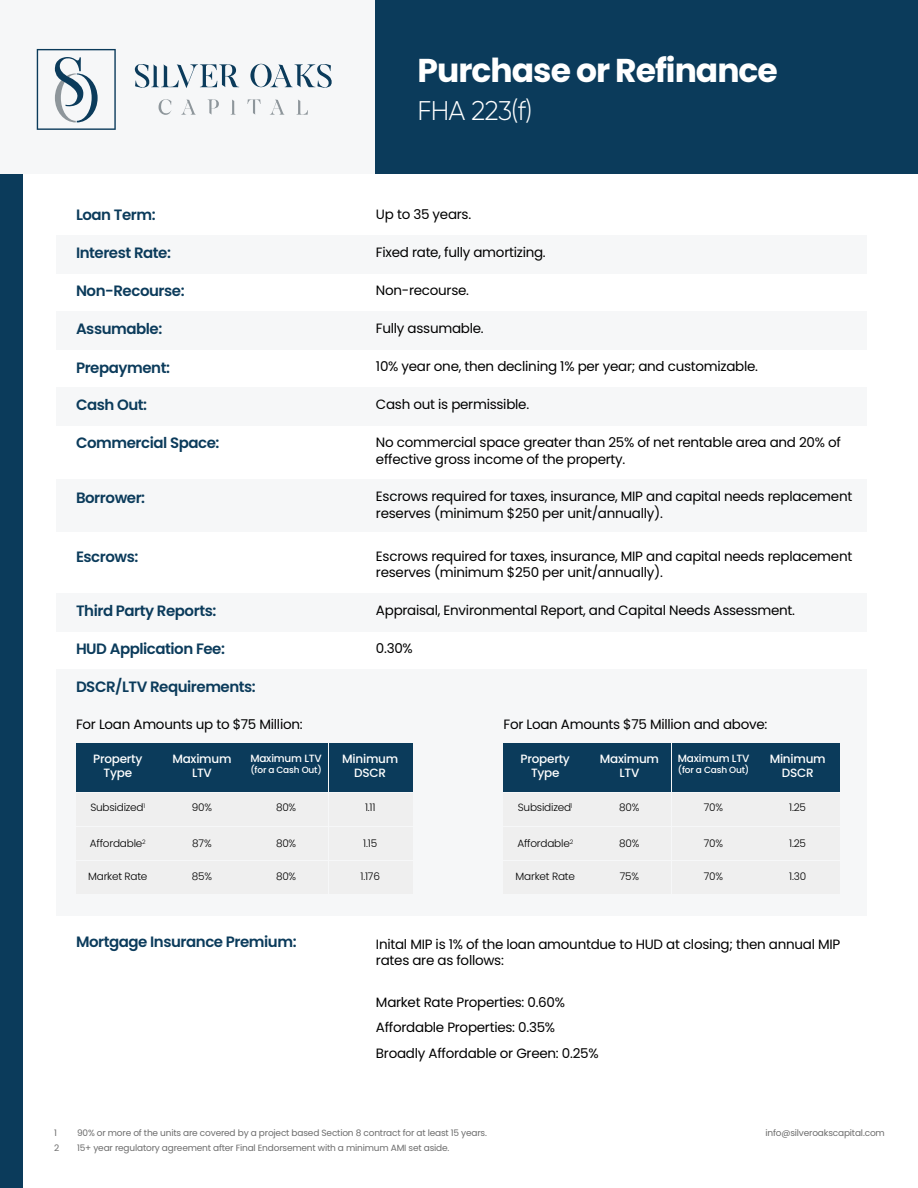
<style>
.page{position:relative;width:918px;height:1188px;background:#fff}
.page>*{position:absolute;margin:0;border:0;box-sizing:border-box;transform-origin:0 0}
.t1{font:700 33px "Poppins";letter-spacing:-.03em;color:#fff}
.t2{font:300 27px "Gilroy";letter-spacing:-.03em;color:#fff}
.t3{font:600 15px "Poppins";letter-spacing:-.03em;color:#0b3b5b}
.t4{font:13.5px/16.2px "Poppins";letter-spacing:-.02em;color:#000}
.t5{font:500 12px/14.4px "Poppins";letter-spacing:-.02em;color:#fff;text-align:center}
.t6{font:300 10.5px "Poppins";letter-spacing:-.02em;color:#000}
.t7{font:500 10.5px "Poppins";letter-spacing:-.02em;color:#fff}
.t8{font:9px/15px "Poppins";letter-spacing:-.02em;color:#6d6d6d}
.t9{font:500 9px "Poppins";letter-spacing:-.02em;color:#fff}
</style>
<div class="page">
<div style="left:0;top:0;width:22px;height:1188px;background:#0b3b5b"></div>
<div style="left:56px;top:235px;width:810px;height:38px;background:#f6f7f8"></div>
<div style="left:0;top:0;width:376px;height:173px;background:#f6f7f8"></div>
<div style="left:376px;top:0;width:542px;height:173px;background:#0b3b5b"></div>
<div style="left:56px;top:312px;width:810px;height:38px;background:#f6f7f8"></div>
<div style="left:56px;top:387px;width:810px;height:39px;background:#f6f7f8"></div>
<div style="left:56px;top:480px;width:810px;height:52px;background:#f6f7f8"></div>
<div style="left:56px;top:593px;width:810px;height:38px;background:#f6f7f8"></div>
<div style="left:56px;top:669px;width:810px;height:247px;background:#f6f7f8"></div>
<div style="left:76px;top:743px;width:83px;height:49px;background:#0b3b5b"></div>
<div style="left:160px;top:743px;width:84px;height:49px;background:#0b3b5b"></div>
<div style="left:245px;top:743px;width:83px;height:49px;background:#0b3b5b"></div>
<div style="left:329px;top:743px;width:83px;height:49px;background:#0b3b5b"></div>
<div style="left:76px;top:793px;width:83px;height:33px;background:#efefef"></div>
<div style="left:160px;top:793px;width:84px;height:33px;background:#efefef"></div>
<div style="left:245px;top:793px;width:83px;height:33px;background:#efefef"></div>
<div style="left:329px;top:793px;width:83px;height:33px;background:#efefef"></div>
<div style="left:76px;top:827px;width:83px;height:33px;background:#efefef"></div>
<div style="left:160px;top:827px;width:84px;height:33px;background:#efefef"></div>
<div style="left:245px;top:827px;width:83px;height:33px;background:#efefef"></div>
<div style="left:329px;top:827px;width:83px;height:33px;background:#efefef"></div>
<div style="left:76px;top:861px;width:83px;height:33px;background:#efefef"></div>
<div style="left:160px;top:861px;width:84px;height:33px;background:#efefef"></div>
<div style="left:245px;top:861px;width:83px;height:33px;background:#efefef"></div>
<div style="left:329px;top:861px;width:83px;height:33px;background:#efefef"></div>
<div style="left:503px;top:743px;width:84px;height:49px;background:#0b3b5b"></div>
<div style="left:588px;top:743px;width:83px;height:49px;background:#0b3b5b"></div>
<div style="left:672px;top:743px;width:83px;height:49px;background:#0b3b5b"></div>
<div style="left:757px;top:743px;width:83px;height:49px;background:#0b3b5b"></div>
<div style="left:503px;top:793px;width:84px;height:33px;background:#efefef"></div>
<div style="left:588px;top:793px;width:83px;height:33px;background:#efefef"></div>
<div style="left:672px;top:793px;width:83px;height:33px;background:#efefef"></div>
<div style="left:757px;top:793px;width:83px;height:33px;background:#efefef"></div>
<div style="left:503px;top:827px;width:84px;height:33px;background:#efefef"></div>
<div style="left:588px;top:827px;width:83px;height:33px;background:#efefef"></div>
<div style="left:672px;top:827px;width:83px;height:33px;background:#efefef"></div>
<div style="left:757px;top:827px;width:83px;height:33px;background:#efefef"></div>
<div style="left:503px;top:861px;width:84px;height:33px;background:#efefef"></div>
<div style="left:588px;top:861px;width:83px;height:33px;background:#efefef"></div>
<div style="left:672px;top:861px;width:83px;height:33px;background:#efefef"></div>
<div style="left:757px;top:861px;width:83px;height:33px;background:#efefef"></div>
<svg style="left:135px;top:64px;width:104px;height:24px"></svg>
<svg style="left:250px;top:63px;width:82px;height:25px"></svg>
<svg style="left:159px;top:99px;width:12px;height:16px"></svg>
<svg style="left:181px;top:99px;width:15px;height:16px"></svg>
<svg style="left:208px;top:99px;width:11px;height:16px"></svg>
<svg style="left:231px;top:99px;width:5px;height:16px"></svg>
<svg style="left:247px;top:99px;width:14px;height:16px"></svg>
<svg style="left:270px;top:99px;width:15px;height:16px"></svg>
<svg style="left:296px;top:99px;width:12px;height:16px"></svg>
<svg style="left:37px;top:49px;width:79px;height:81px"></svg>
<h1 class="t1" style="left:418px;top:52px;width:362px">Purchase or Refinance</h1>
<h2 class="t2" style="left:418px;top:94px;width:116px">FHA 223(f)</h2>
<p class="t3" style="left:76px;top:206px;width:81px">Loan Term:</p>
<p class="t4" style="left:376px;top:206px;width:97px">Up to 35 years.</p>
<p class="t3" style="left:76px;top:244px;width:96px">Interest Rate:</p>
<p class="t4" style="left:376px;top:244px;width:171px">Fixed rate, fully amortizing.</p>
<p class="t3" style="left:76px;top:282px;width:110px">Non-Recourse:</p>
<p class="t4" style="left:376px;top:282px;width:95px">Non-recourse.</p>
<p class="t3" style="left:76px;top:320px;width:88px">Assumable:</p>
<p class="t4" style="left:376px;top:321px;width:109px">Fully assumable.</p>
<p class="t3" style="left:76px;top:359px;width:96px">Prepayment:</p>
<p class="t4" style="left:376px;top:359px;width:384px">10% year one, then declining 1% per year; and customizable.</p>
<p class="t3" style="left:76px;top:396px;width:73px">Cash Out:</p>
<p class="t4" style="left:376px;top:396px;width:155px">Cash out is permissible.</p>
<p class="t3" style="left:76px;top:434px;width:145px">Commercial Space:</p>
<p class="t4" style="left:376px;top:435px;width:466px">No commercial space greater than 25% of net rentable area and 20% of effective gross income of the property.</p>
<p class="t3" style="left:76px;top:489px;width:71px">Borrower:</p>
<p class="t4" style="left:376px;top:489px;width:478px">Escrows required for taxes, insurance, MIP and capital needs replacement reserves (minimum $250 per unit/annually).</p>
<p class="t3" style="left:76px;top:548px;width:64px">Escrows:</p>
<p class="t4" style="left:376px;top:548px;width:478px">Escrows required for taxes, insurance, MIP and capital needs replacement reserves (minimum $250 per unit/annually).</p>
<p class="t3" style="left:76px;top:602px;width:142px">Third Party Reports:</p>
<p class="t4" style="left:376px;top:602px;width:421px">Appraisal, Environmental Report, and Capital Needs Assessment.</p>
<p class="t3" style="left:76px;top:640px;width:151px">HUD Application Fee:</p>
<p class="t3" style="left:76px;top:678px;width:181px">DSCR/LTV Requirements:</p>
<p class="t4" style="left:76px;top:716px;width:228px">For Loan Amounts up to $75 Million:</p>
<p class="t4" style="left:376px;top:640px;width:38px">0.30%</p>
<p class="t5" style="left:93px;top:752px;width:51px">Property<br>Type</p>
<p class="t5" style="left:172px;top:752px;width:61px">Maximum<br>LTV</p>
<p class="t7" style="left:250px;top:752px;width:73px">Maximum LTV</p>
<p class="t9" style="left:250px;top:764px;width:73px">(for a Cash Out)</p>
<p class="t5" style="left:342px;top:752px;width:57px">Minimum<br>DSCR</p>
<p class="t6" style="left:90px;top:802px;width:56px">Subsidized<sup>1</sup></p>
<p class="t6" style="left:192px;top:802px;width:22px">90%</p>
<p class="t6" style="left:276px;top:802px;width:22px">80%</p>
<p class="t6" style="left:365px;top:802px;width:12px">1.11</p>
<p class="t6" style="left:90px;top:838px;width:57px">Affordable<sup>2</sup></p>
<p class="t6" style="left:192px;top:838px;width:21px">87%</p>
<p class="t6" style="left:276px;top:838px;width:22px">80%</p>
<p class="t6" style="left:363px;top:838px;width:15px">1.15</p>
<p class="t6" style="left:88px;top:870px;width:61px">Market Rate</p>
<p class="t6" style="left:192px;top:870px;width:22px">85%</p>
<p class="t6" style="left:276px;top:870px;width:22px">80%</p>
<p class="t6" style="left:361px;top:870px;width:21px">1.176</p>
<p class="t4" style="left:503px;top:716px;width:266px">For Loan Amounts $75 Million and above:</p>
<p class="t5" style="left:521px;top:752px;width:51px">Property<br>Type</p>
<p class="t5" style="left:600px;top:752px;width:61px">Maximum<br>LTV</p>
<p class="t7" style="left:678px;top:752px;width:73px">Maximum LTV</p>
<p class="t9" style="left:678px;top:764px;width:73px">(for a Cash Out)</p>
<p class="t5" style="left:770px;top:752px;width:57px">Minimum<br>DSCR</p>
<p class="t6" style="left:518px;top:802px;width:56px">Subsidized<sup>1</sup></p>
<p class="t6" style="left:619px;top:802px;width:22px">80%</p>
<p class="t6" style="left:704px;top:802px;width:21px">70%</p>
<p class="t6" style="left:789px;top:802px;width:18px">1.25</p>
<p class="t6" style="left:517px;top:838px;width:57px">Affordable<sup>2</sup></p>
<p class="t6" style="left:619px;top:838px;width:22px">80%</p>
<p class="t6" style="left:704px;top:838px;width:21px">70%</p>
<p class="t6" style="left:789px;top:838px;width:18px">1.25</p>
<p class="t6" style="left:516px;top:870px;width:61px">Market Rate</p>
<p class="t6" style="left:620px;top:870px;width:21px">75%</p>
<p class="t6" style="left:704px;top:870px;width:21px">70%</p>
<p class="t6" style="left:789px;top:870px;width:18px">1.30</p>
<p class="t3" style="left:76px;top:934px;width:222px">Mortgage Insurance Premium:</p>
<p class="t4" style="left:376px;top:936px;width:466px">Inital MIP is 1% of the loan amountdue to HUD at closing; then annual MIP rates are as follows:</p>
<p class="t4" style="left:376px;top:990px;width:224px;line-height:25.5px">Market Rate Properties: 0.60%<br>Affordable Properties: 0.35%<br>Broadly Affordable or Green: 0.25%</p>
<p class="t8" style="left:54px;top:1126px;width:4px">1</p>
<p class="t8" style="left:765px;top:1126px;width:121px">info@silveroakscapital.com</p>
<p class="t8" style="left:54px;top:1141px;width:7px">2</p>
<p class="t8" style="left:77px;top:1126px;width:412px">90% or more of the units are covered by a project based Section 8 contract for at least 15 years.<br>15+ year regulatory agreement after Final Endorsement with a minimum AMI set aside.</p>
</div>
